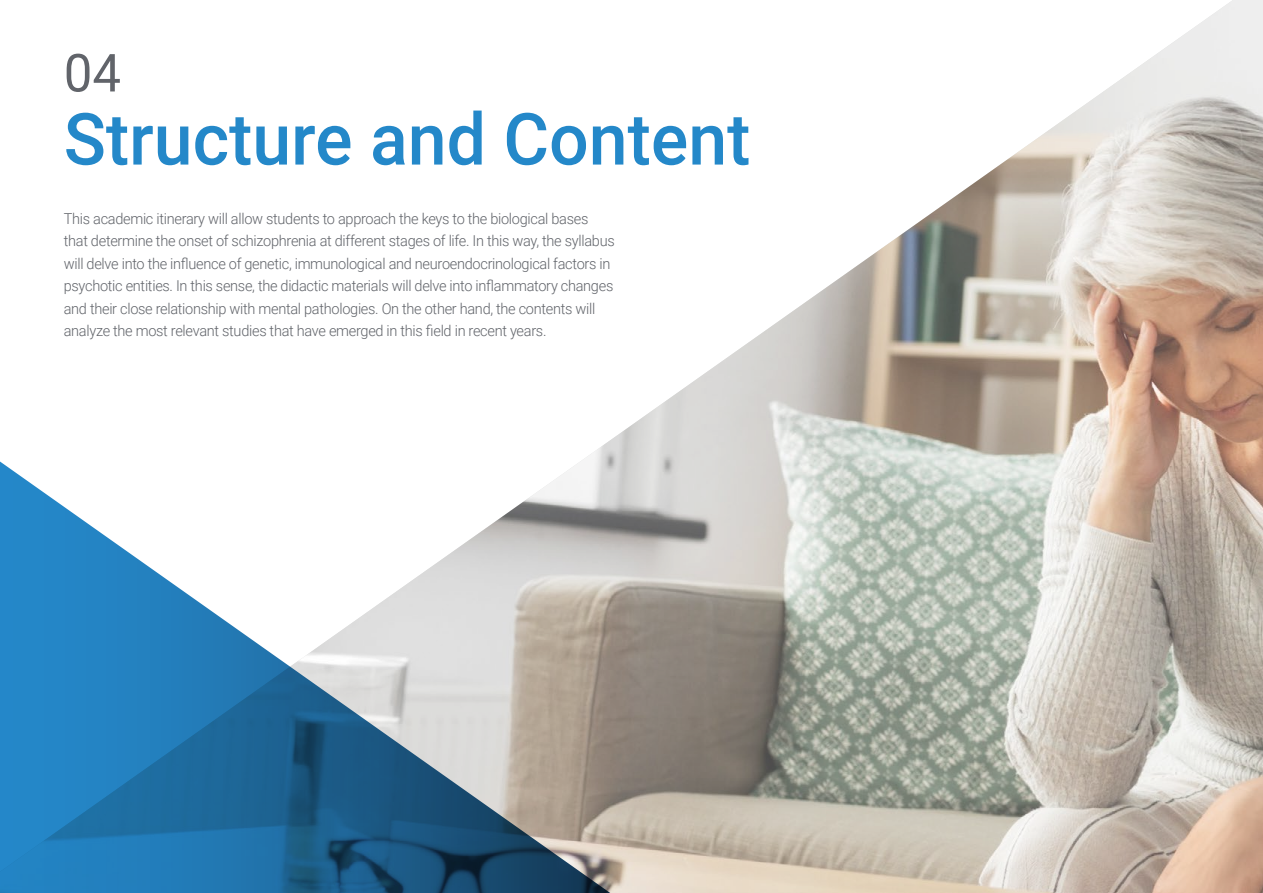
<style>
.page{position:relative;width:1263px;height:893px;background:#fff}
.page>*{position:absolute;margin:0;border:0;box-sizing:border-box;transform-origin:0 0}
.t1{font:500 72px "Roboto";color:#2488c9}
.t2{font:52.5px "Roboto";color:#61646a}
.t3{font:300 15px/22.5px "Roboto";letter-spacing:-.02em;color:#61646a}
</style>
<div class="page">
<img style="left:602px;top:0;width:661px;height:893px">
<svg style="left:0;top:446px;width:640px;height:447px"></svg>
<h2 class="t2" style="left:64px;top:36px;width:59px">04</h2>
<h1 class="t1" style="left:64px;top:89px;width:688px">Structure and Content</h1>
<p class="t3" style="left:64px;top:207px;width:552px">This academic itinerary will allow students to approach the keys to the biological bases that determine the onset of schizophrenia at different stages of life. In this way, the syllabus will delve into the influence of genetic, immunological and neuroendocrinological factors in psychotic entities. In this sense, the didactic materials will delve into inflammatory changes and their close relationship with mental pathologies. On the other hand, the contents will analyze the most relevant studies that have emerged in this field in recent years.</p>
</div>
